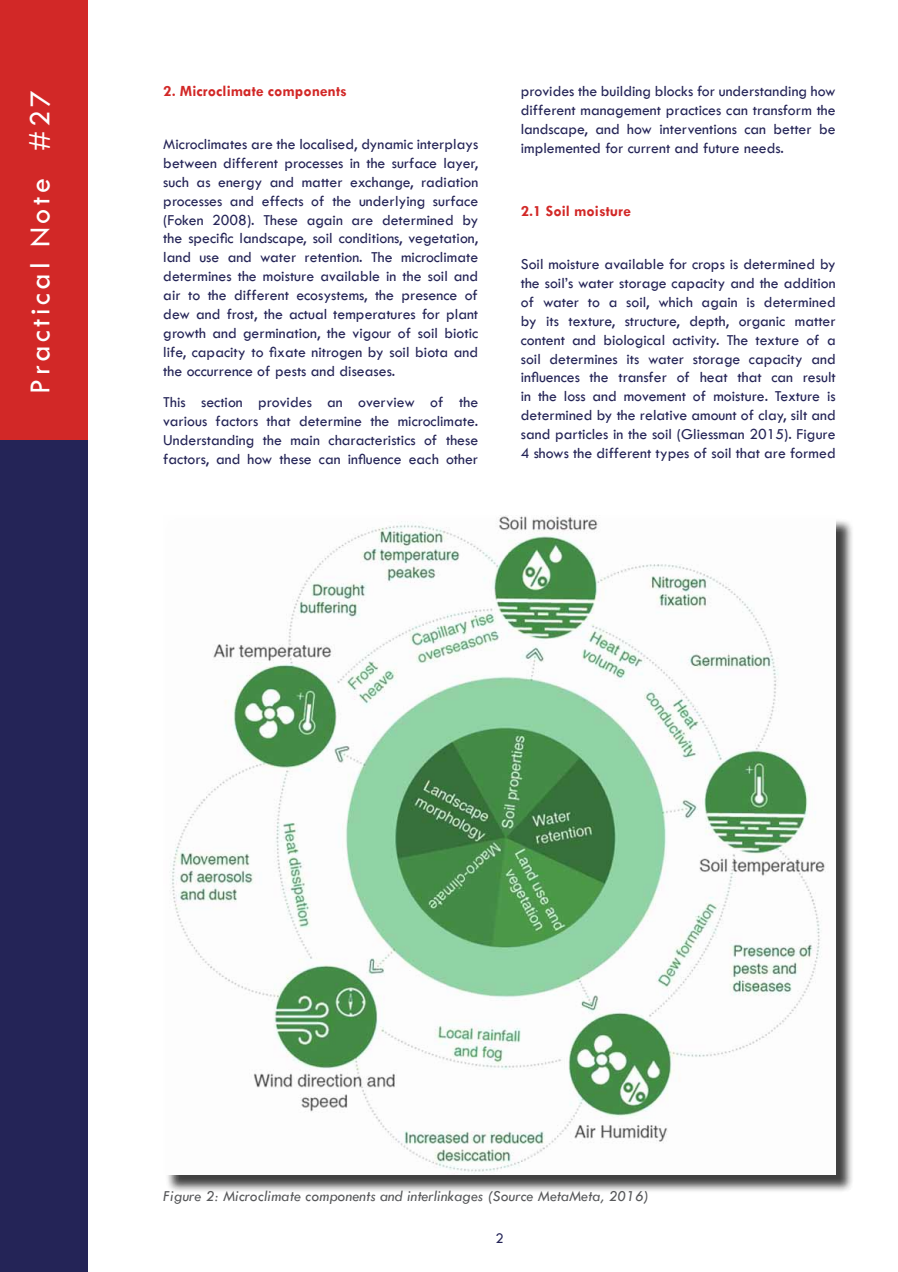
<style>
.page{position:relative;width:898px;height:1272px;background:#fff}
.page>*{position:absolute;margin:0;border:0;box-sizing:border-box;transform-origin:0 0}
.t1{font:30px "Tw Cen";letter-spacing:.12em;color:#fff}
.t2{font:15.75px/18.9px "Tw Cen";color:#242457;text-align:justify}
.t3{font:italic 15.75px "Tw Cen";color:#58595b}
.t4{font:700 15.75px "Tw Cen";color:#d22827}
.t5{font:15px "Tw Cen";color:#242457}
</style>
<div class="page">
<div style="left:0;top:0;width:87px;height:443px;background:#d22827"></div>
<div style="left:0;top:440px;width:87px;height:831px;background:#242457"></div>
<div style="left:165px;top:518px;width:688px;height:675px;background:#000;opacity:.75"></div>
<img style="left:165px;top:516px;width:670px;height:658px">
<h1 class="t1" style="left:22px;top:394px;width:305px;rotate:-90deg">Practical Note #27</h1>
<p class="t4" style="left:163px;top:81px;width:185px">2. Microclimate components</p>
<p class="t2" style="left:163px;top:134px;width:316px">Microclimates are the localised, dynamic interplays between different processes in the surface layer, such as energy and matter exchange, radiation processes and effects of the underlying surface (Foken 2008). These again are determined by the specific landscape, soil conditions, vegetation, land use and water retention. The microclimate determines the moisture available in the soil and air to the different ecosystems, the presence of dew and frost, the actual temperatures for plant growth and germination, the vigour of soil biotic life, capacity to fixate nitrogen by soil biota and the occurrence of pests and diseases.</p>
<p class="t2" style="left:163px;top:393px;width:316px">This section provides an overview of the various factors that determine the microclimate.<br>Understanding the main characteristics of these factors, and how these can influence each other</p>
<p class="t2" style="left:520px;top:81px;width:316px">provides the building blocks for understanding how different management practices can transform the landscape, and how interventions can better be implemented for current and future needs.</p>
<p class="t4" style="left:520px;top:201px;width:112px">2.1 Soil moisture</p>
<p class="t2" style="left:520px;top:254px;width:316px">Soil moisture available for crops is determined by the soil’s water storage capacity and the addition of water to a soil, which again is determined by its texture, structure, depth, organic matter content and biological activity. The texture of a soil determines its water storage capacity and influences the transfer of heat that can result in the loss and movement of moisture. Texture is determined by the relative amount of clay, silt and sand particles in the soil (Gliessman 2015). Figure 4 shows the different types of soil that are formed</p>
<p class="t3" style="left:163px;top:1186px;width:487px">Figure 2: Microclimate components and interlinkages (Source MetaMeta, 2016)</p>
<p class="t5" style="left:495px;top:1228px;width:10px">2</p>
</div>
